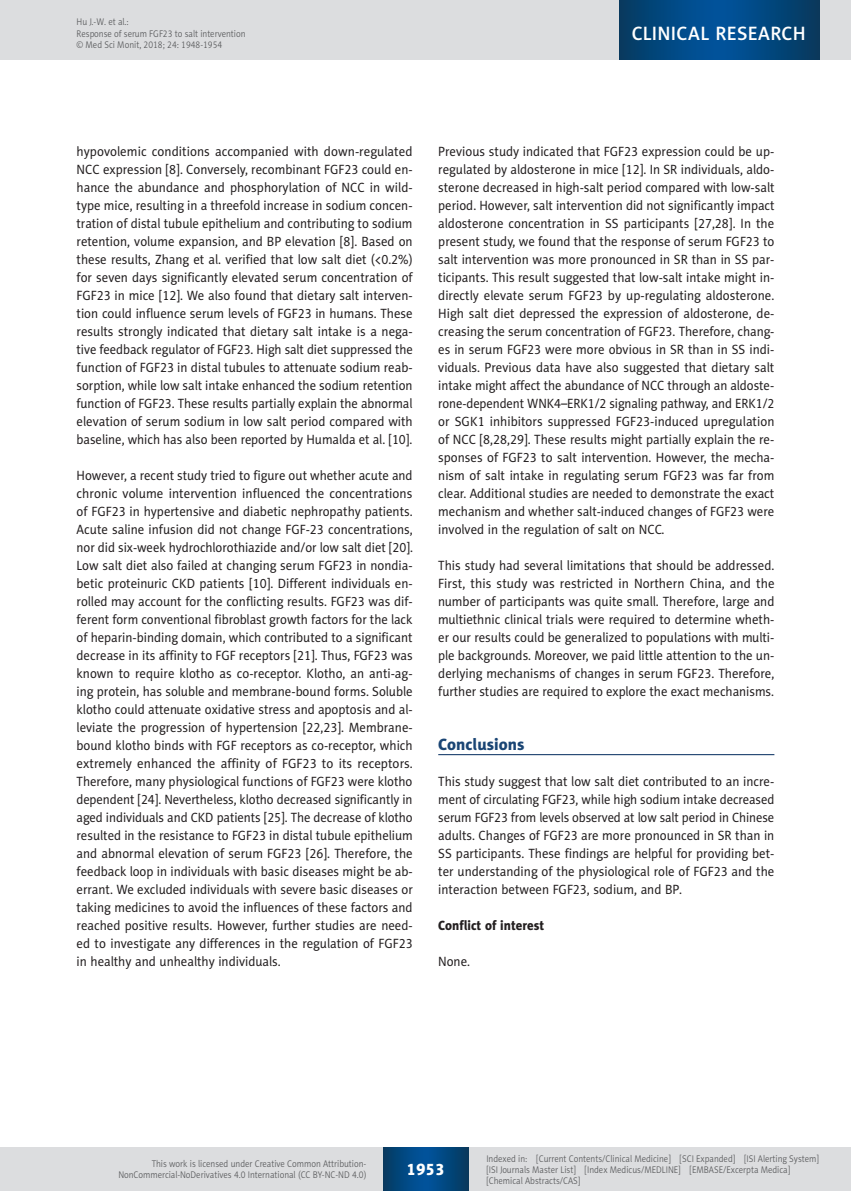
<style>
.page{position:relative;width:851px;height:1191px;background:#fff}
.page>*{position:absolute;margin:0;border:0;box-sizing:border-box;transform-origin:0 0}
.t1{font:19.5px "Naomi Sans EFN Medium";letter-spacing:.015em;color:#fff}
.MSM_Headline_1{font:16.5px "Naomi Sans EFN Heavy";color:#1a4574}
.t2{font:16.5px "Naomi Sans EFN Heavy";color:#fff}
.MSM_Body{font:13.5px/18px "Naomi Sans EFN";color:#231f20;text-align:justify;scale:.95 1}
.MSM_Body-2{font:13.5px/18px "Naomi Sans EFN";color:#231f20;text-align:justify;scale:.96 1}
.MSM_Headline_2{font:13.5px "Naomi Sans EFN Heavy";color:#231f20;scale:.95 1}
.t3{font:9.75px/11.2px "Naomi Sans EFN Light";color:#57585a;scale:.9 1}
</style>
<div class="page">
<hr style="left:438px;top:754px;width:336px;height:1px;background:#00295c">
<div style="left:0;top:1148px;width:850px;height:43px;background:#dcdddf"></div>
<svg style="left:383px;top:1147px;width:85px;height:43px;background:#02477e"></svg>
<div style="left:0;top:0;width:850px;height:60px;background:#dcdddf"></div>
<svg style="left:619px;top:0;width:200px;height:60px;background:#02477e"></svg>
<p class="t3" style="left:77px;top:16px;width:189px">Hu J.-W. et al.:<br>Response of serum FGF23 to salt intervention © Med Sci Monit, 2018; 24: 1948-1954</p>
<h1 class="t1" style="left:631px;top:22px;width:175px">CLINICAL RESEARCH</h1>
<p class="MSM_Body-2" style="left:77px;top:142px;width:352px">hypovolemic conditions accompanied with down-regulated NCC expression [8]. Conversely, recombinant FGF23 could en&shy;hance the abundance and phosphorylation of NCC in wild&shy;type mice, resulting in a threefold increase in sodium concen&shy;tration of distal tubule epithelium and contributing to sodium retention, volume expansion, and BP elevation [8]. Based on these results, Zhang et al. verified that low salt diet (&lt;0.2%) for seven days significantly elevated serum concentration of FGF23 in mice [12]. We also found that dietary salt interven&shy;tion could influence serum levels of FGF23 in humans. These results strongly indicated that dietary salt intake is a nega&shy;tive feedback regulator of FGF23. High salt diet suppressed the function of FGF23 in distal tubules to attenuate sodium reab&shy;sorption, while low salt intake enhanced the sodium retention function of FGF23. These results partially explain the abnormal elevation of serum sodium in low salt period compared with baseline, which has also been reported by Humalda et al. [10].</p>
<p class="MSM_Body" style="left:77px;top:466px;width:355px">However, a recent study tried to figure out whether acute and chronic volume intervention influenced the concentrations of FGF23 in hypertensive and diabetic nephropathy patients.<br>Acute saline infusion did not change FGF-23 concentrations, nor did six-week hydrochlorothiazide and/or low salt diet [20].<br>Low salt diet also failed at changing serum FGF23 in nondia&shy;betic proteinuric CKD patients [10]. Different individuals en&shy;rolled may account for the conflicting results. FGF23 was dif&shy;ferent form conventional fibroblast growth factors for the lack of heparin-binding domain, which contributed to a significant decrease in its affinity to FGF receptors [21]. Thus, FGF23 was known to require klotho as co-receptor. Klotho, an anti-ag&shy;ing protein, has soluble and membrane-bound forms. Soluble klotho could attenuate oxidative stress and apoptosis and al&shy;leviate the progression of hypertension [22,23]. Membrane&shy;bound klotho binds with FGF receptors as co-receptor, which extremely enhanced the affinity of FGF23 to its receptors.<br>Therefore, many physiological functions of FGF23 were klotho dependent [24]. Nevertheless, klotho decreased significantly in aged individuals and CKD patients [25]. The decrease of klotho resulted in the resistance to FGF23 in distal tubule epithelium and abnormal elevation of serum FGF23 [26]. Therefore, the feedback loop in individuals with basic diseases might be ab&shy;errant. We excluded individuals with severe basic diseases or taking medicines to avoid the influences of these factors and reached positive results. However, further studies are need&shy;ed to investigate any differences in the regulation of FGF23 in healthy and unhealthy individuals.</p>
<p class="MSM_Body" style="left:438px;top:142px;width:355px">Previous study indicated that FGF23 expression could be up&shy;regulated by aldosterone in mice [12]. In SR individuals, aldo&shy;sterone decreased in high-salt period compared with low-salt period. However, salt intervention did not significantly impact aldosterone concentration in SS participants [27,28]. In the present study, we found that the response of serum FGF23 to salt intervention was more pronounced in SR than in SS par&shy;ticipants. This result suggested that low-salt intake might in&shy;directly elevate serum FGF23 by up-regulating aldosterone.<br>High salt diet depressed the expression of aldosterone, de&shy;creasing the serum concentration of FGF23. Therefore, chang&shy;es in serum FGF23 were more obvious in SR than in SS indi&shy;viduals. Previous data have also suggested that dietary salt intake might affect the abundance of NCC through an aldoste&shy;rone-dependent WNK4–ERK1/2 signaling pathway, and ERK1/2 or SGK1 inhibitors suppressed FGF23-induced upregulation of NCC [8,28,29]. These results might partially explain the re&shy;sponses of FGF23 to salt intervention. However, the mecha&shy;nism of salt intake in regulating serum FGF23 was far from clear. Additional studies are needed to demonstrate the exact mechanism and whether salt-induced changes of FGF23 were involved in the regulation of salt on NCC.</p>
<p class="MSM_Body" style="left:438px;top:556px;width:355px">This study had several limitations that should be addressed.<br>First, this study was restricted in Northern China, and the number of participants was quite small. Therefore, large and multiethnic clinical trials were required to determine wheth&shy;er our results could be generalized to populations with multi&shy;ple backgrounds. Moreover, we paid little attention to the un&shy;derlying mechanisms of changes in serum FGF23. Therefore, further studies are required to explore the exact mechanisms.</p>
<p class="MSM_Headline_1" style="left:438px;top:734px;width:88px">Conclusions</p>
<p class="MSM_Body" style="left:438px;top:772px;width:355px">This study suggest that low salt diet contributed to an incre&shy;ment of circulating FGF23, while high sodium intake decreased serum FGF23 from levels observed at low salt period in Chinese adults. Changes of FGF23 are more pronounced in SR than in SS participants. These findings are helpful for providing bet&shy;ter understanding of the physiological role of FGF23 and the interaction between FGF23, sodium, and BP.</p>
<p class="MSM_Headline_2" style="left:438px;top:917px;width:113px">Conflict of interest</p>
<p class="MSM_Body" style="left:438px;top:952px;width:35px">None.</p>
<p class="t3" style="left:118px;top:1158px;width:277px;text-align:right">This work is licensed under Creative Common Attribution-<br>NonCommercial-NoDerivatives 4.0 International (CC BY-NC-ND 4.0)</p>
<p class="t2" style="left:406px;top:1159px;width:40px">1953</p>
<p class="t3" style="left:486px;top:1152px;width:371px">Indexed in: [Current Contents/Clinical Medicine] [SCI Expanded] [ISI Alerting System] [ISI Journals Master List] [Index Medicus/MEDLINE] [EMBASE/Excerpta Medica] [Chemical Abstracts/CAS]</p>
</div>
